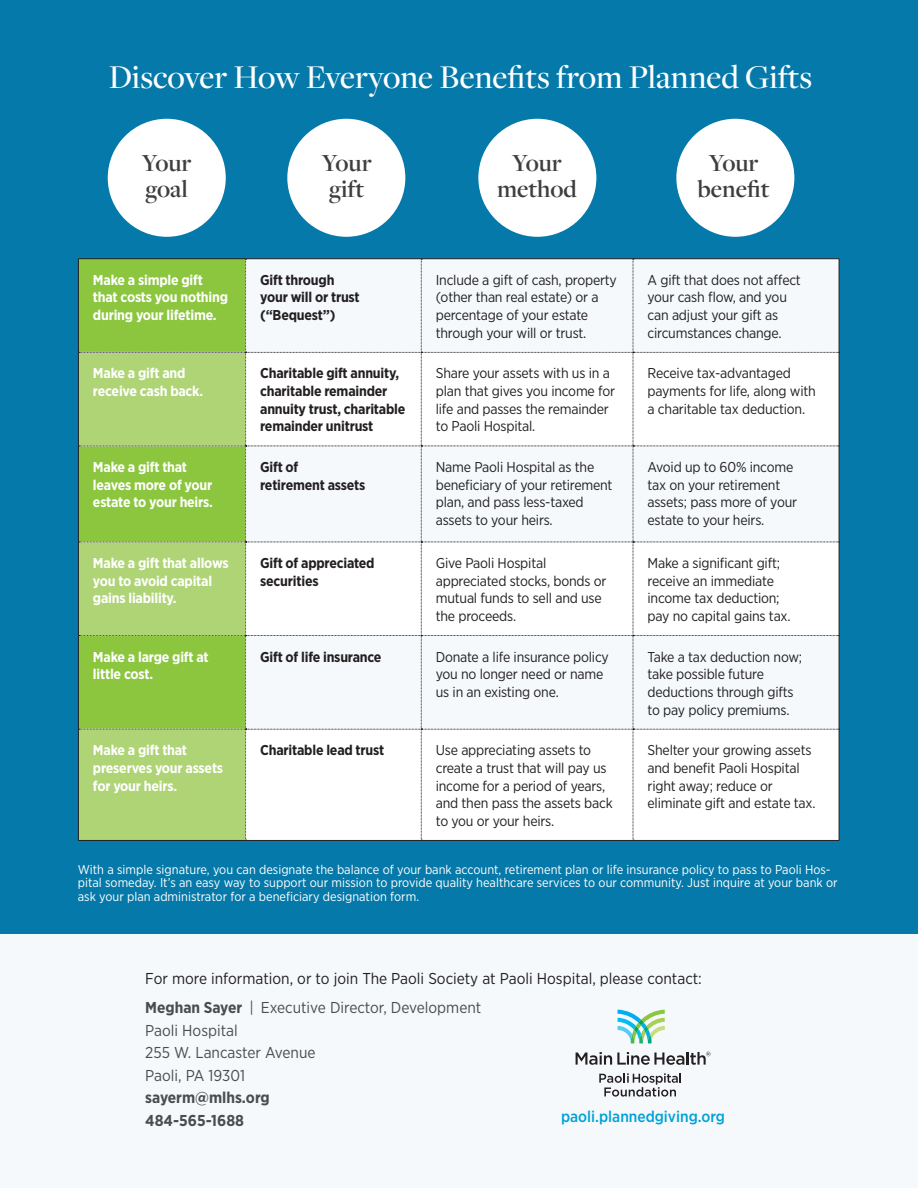
<style>
.page{position:relative;width:918px;height:1188px;background:#fff}
.page>*{position:absolute;margin:0;border:0;box-sizing:border-box;transform-origin:0 0}
.Main_Head_-_Secondary{font:500 34.5px "Freight Disp Pro";color:#fff}
.t1{font:600 25.5px "Freight Disp Pro";color:#3e3e3f}
.t2{font:15.75px "Gotham Narrow";color:#4b4c4d}
.t3{font:15.75px "Gotham Narrow";color:#231f20}
.t4{font:700 15.75px "Gotham Narrow";color:#4b4c4d}
.t5{font:500 15.75px "Gotham Narrow";color:#00a2d7}
.Paragraph_-_Chart{font:14.25px/17.7px "Gotham Narrow";letter-spacing:-.015em;color:#231f20}
.Paragraph_-_Chart-2{font:700 14.25px/17.7px "Gotham Narrow";letter-spacing:-.015em;color:#fff}
.Paragraph_-_Chart-3{font:700 14.25px/17.7px "Gotham Narrow";letter-spacing:-.015em;color:#231f20}
.t6{font:12.75px/13.5px "Gotham Narrow";color:#fff}
.s1{font-weight:700}
</style>
<div class="page">
<div style="left:0;top:933px;width:918px;height:255px;background:#f5f9fc"></div>
<svg style="left:599px;top:1073px;width:82px;height:24px"></svg>
<svg style="left:576px;top:1052px;width:135px;height:13px"></svg>
<svg style="left:618px;top:1010px;width:47px;height:33px"></svg>
<div style="left:0;top:0;width:918px;height:933px;background:#0579a9"></div>
<hr style="left:78px;top:258px;width:168px;height:1px;background:#231f20">
<hr style="left:78px;top:259px;width:1px;height:93px;background:#231f20">
<hr style="left:246px;top:258px;width:175px;height:1px;background:#231f20">
<hr style="left:421px;top:258px;width:212px;height:1px;background:#231f20">
<hr style="left:633px;top:258px;width:206px;height:1px;background:#231f20">
<hr style="left:78px;top:352px;width:1px;height:94px;background:#231f20">
<hr style="left:78px;top:446px;width:1px;height:96px;background:#231f20">
<hr style="left:78px;top:542px;width:1px;height:94px;background:#231f20">
<hr style="left:78px;top:636px;width:1px;height:93px;background:#231f20">
<hr style="left:78px;top:729px;width:1px;height:111px;background:#231f20">
<hr style="left:78px;top:840px;width:168px;height:1px;background:#231f20">
<svg style="left:79px;top:259px;width:761px;height:582px;background:#e3efd7"></svg>
<div style="left:108px;top:119px;width:118px;height:118px;background:#fff;border-radius:50%"></div>
<div style="left:287px;top:119px;width:118px;height:118px;background:#fff;border-radius:50%"></div>
<div style="left:478px;top:119px;width:118px;height:118px;background:#fff;border-radius:50%"></div>
<div style="left:676px;top:119px;width:118px;height:118px;background:#fff;border-radius:50%"></div>
<p class="Main_Head_-_Secondary" style="left:109px;top:54px;width:705px">Discover How Everyone Benefits from Planned Gifts</p>
<p class="t1" style="left:142px;top:146px;width:51px">Your</p>
<p class="t1" style="left:145px;top:172px;width:44px">goal</p>
<p class="t1" style="left:322px;top:146px;width:51px">Your</p>
<p class="t1" style="left:329px;top:172px;width:37px">gift</p>
<p class="t1" style="left:512px;top:146px;width:51px">Your</p>
<p class="t1" style="left:497px;top:172px;width:81px">method</p>
<p class="t1" style="left:709px;top:146px;width:51px">Your</p>
<p class="t1" style="left:698px;top:172px;width:73px">benefit</p>
<p class="Paragraph_-_Chart-2" style="left:93px;top:271px;width:137px">Make a simple gift that costs you nothing during your lifetime.</p>
<p class="Paragraph_-_Chart-3" style="left:260px;top:271px;width:101px">Gift through your will or trust (“Bequest”)</p>
<p class="Paragraph_-_Chart" style="left:436px;top:271px;width:183px">Include a gift of cash, property (other than real estate) or a percentage of your estate through your will or trust.</p>
<p class="Paragraph_-_Chart" style="left:648px;top:271px;width:155px">A gift that does not affect your cash flow, and you can adjust your gift as circumstances change.</p>
<p class="Paragraph_-_Chart-2" style="left:93px;top:364px;width:112px">Make a gift and receive cash back.</p>
<p class="Paragraph_-_Chart-3" style="left:260px;top:364px;width:147px">Charitable gift annuity, charitable remainder annuity trust, charitable remainder unitrust</p>
<p class="Paragraph_-_Chart" style="left:436px;top:364px;width:181px">Share your assets with us in a plan that gives you income for life and passes the remainder to Paoli Hospital.</p>
<p class="Paragraph_-_Chart" style="left:648px;top:364px;width:170px">Receive tax-advantaged payments for life, along with a charitable tax deduction.</p>
<p class="Paragraph_-_Chart-2" style="left:93px;top:458px;width:122px">Make a gift that leaves more of your estate to your heirs.</p>
<p class="Paragraph_-_Chart-3" style="left:260px;top:458px;width:107px">Gift of retirement assets</p>
<p class="Paragraph_-_Chart" style="left:436px;top:458px;width:178px">Name Paoli Hospital as the beneficiary of your retirement plan, and pass less-taxed assets to your heirs.</p>
<p class="Paragraph_-_Chart" style="left:648px;top:458px;width:151px">Avoid up to 60% income tax on your retirement assets; pass more of your estate to your heirs.</p>
<p class="Paragraph_-_Chart-2" style="left:93px;top:554px;width:137px">Make a gift that allows you to avoid capital gains liability.</p>
<p class="Paragraph_-_Chart-3" style="left:260px;top:554px;width:116px">Gift of appreciated securities</p>
<p class="Paragraph_-_Chart" style="left:436px;top:554px;width:172px">Give Paoli Hospital appreciated stocks, bonds or mutual funds to sell and use the proceeds.</p>
<p class="Paragraph_-_Chart" style="left:648px;top:554px;width:145px">Make a significant gift; receive an immediate income tax deduction; pay no capital gains tax.</p>
<p class="Paragraph_-_Chart-2" style="left:93px;top:648px;width:117px">Make a large gift at little cost.</p>
<p class="Paragraph_-_Chart-3" style="left:260px;top:648px;width:123px">Gift of life insurance</p>
<p class="Paragraph_-_Chart" style="left:436px;top:647px;width:175px">Donate a life insurance policy you no longer need or name us in an existing one.</p>
<p class="Paragraph_-_Chart" style="left:648px;top:647px;width:156px">Take a tax deduction now; take possible future deductions through gifts to pay policy premiums.</p>
<p class="Paragraph_-_Chart-2" style="left:93px;top:741px;width:132px">Make a gift that preserves your assets for your heirs.</p>
<p class="Paragraph_-_Chart-3" style="left:260px;top:741px;width:126px">Charitable lead trust</p>
<p class="Paragraph_-_Chart" style="left:436px;top:741px;width:178px">Use appreciating assets to create a trust that will pay us income for a period of years, and then pass the assets back to you or your heirs.</p>
<p class="Paragraph_-_Chart" style="left:648px;top:741px;width:170px">Shelter your growing assets and benefit Paoli Hospital right away; reduce or eliminate gift and estate tax.</p>
<p class="t6" style="left:78px;top:862px;width:761px">With a simple signature, you can designate the balance of your bank account, retirement plan or life insurance policy to pass to Paoli Hos&shy;pital someday. It’s an easy way to support our mission to provide quality healthcare services to our community. Just inquire at your bank or ask your plan administrator for a beneficiary designation form.</p>
<p class="t3" style="left:145px;top:969px;width:558px">For more information, or to join The Paoli Society at Paoli Hospital, please contact:</p>
<p class="t2" style="left:145px;top:998px;width:338px"><span class="s1">Meghan Sayer</span> | Executive Director, Development</p>
<p class="t2" style="left:145px;top:1021px;width:94px">Paoli Hospital</p>
<p class="t2" style="left:145px;top:1043px;width:172px">255 W. Lancaster Avenue</p>
<p class="t2" style="left:145px;top:1066px;width:101px">Paoli, PA 19301</p>
<p class="t4" style="left:145px;top:1088px;width:126px">sayerm@mlhs.org</p>
<p class="t4" style="left:145px;top:1110px;width:100px">484-565-1688</p>
<p class="t5" style="left:561px;top:1106px;width:165px">paoli.plannedgiving.org</p>
</div>
